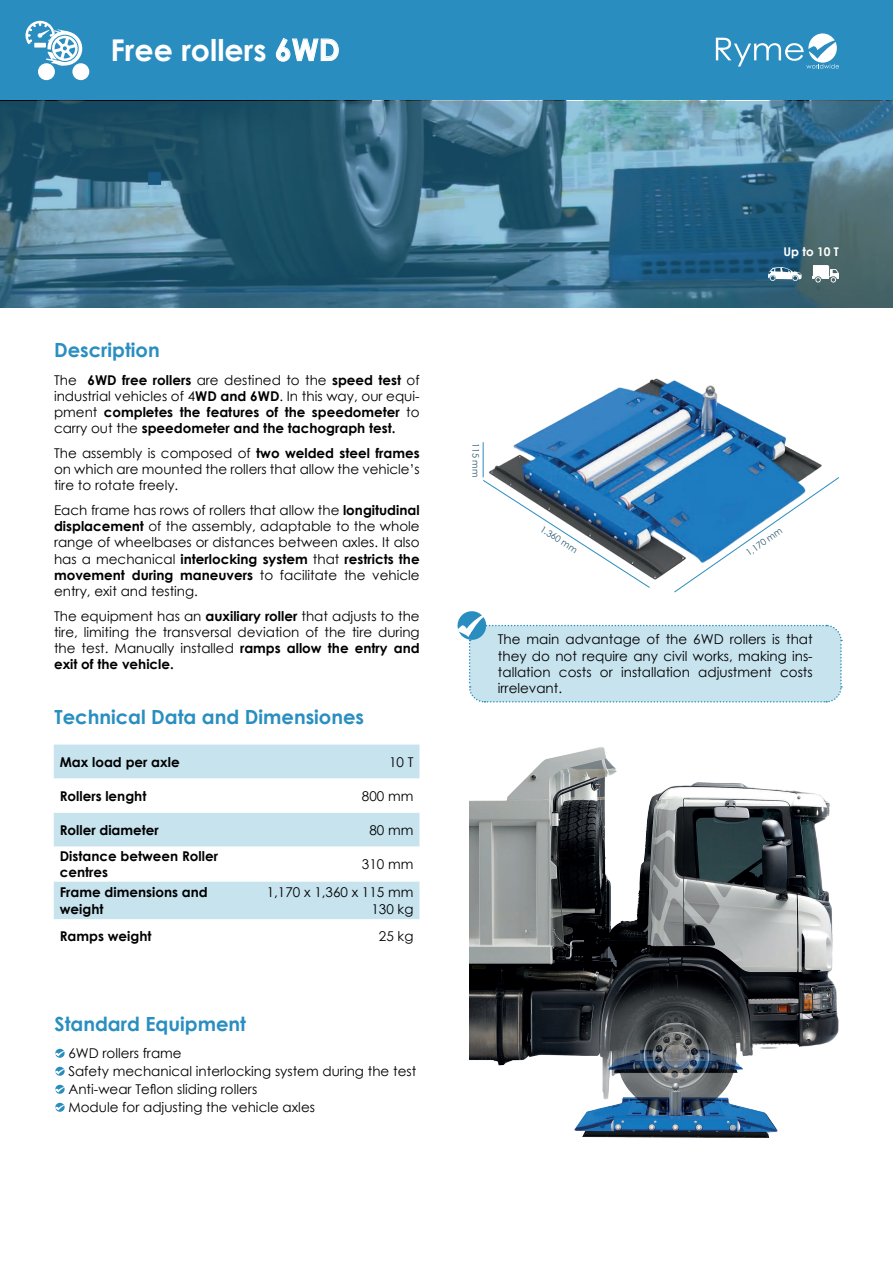
<style>
.page{position:relative;width:893px;height:1263px;background:#fff}
.page>*{position:absolute;margin:0;border:0;box-sizing:border-box;transform-origin:0 0}
.t1{font:700 30px "Century Gothic";color:#fff}
.t2{font:700 19.5px "Century Gothic";color:#298ec0}
.t3{font:13.5px/16.2px "Century Gothic";color:#000;text-align:justify}
.t4{font:700 13.5px/16.2px "Century Gothic";color:#000}
.t5{font:700 12px "Century Gothic";color:#fff}
.t6{font:9px "Century Gothic";color:#28556d}
.s1{font-weight:400}
.s2{font-weight:700}
</style>
<div class="page">
<div style="left:0;top:0;width:893px;height:101px;background:#2a8dbf"></div>
<svg style="left:716px;top:33px;width:123px;height:36px"></svg>
<svg style="left:0;top:101px;width:893px;height:207px;background:#3d6f86"></svg>
<img style="left:482px;top:378px;width:340px;height:202px">
<svg style="left:483px;top:480px;width:167px;height:108px"></svg>
<svg style="left:812px;top:265px;width:27px;height:18px"></svg>
<svg style="left:768px;top:267px;width:34px;height:14px"></svg>
<div style="left:38px;top:63px;width:17px;height:17px;background:#fff;border-radius:50%"></div>
<div style="left:72px;top:63px;width:17px;height:17px;background:#fff;border-radius:50%"></div>
<svg style="left:26px;top:21px;width:58px;height:45px"></svg>
<div style="left:54px;top:744px;width:365px;height:34px;background:#c6e3ee"></div>
<svg style="left:54px;top:778px;width:365px;height:141px"></svg>
<svg style="left:457px;top:611px;width:385px;height:92px"></svg>
<img style="left:470px;top:747px;width:369px;height:391px">
<svg style="left:55px;top:1049px;width:10px;height:9px"></svg>
<svg style="left:55px;top:1067px;width:10px;height:9px"></svg>
<svg style="left:55px;top:1085px;width:10px;height:9px"></svg>
<svg style="left:55px;top:1103px;width:10px;height:9px"></svg>
<svg style="left:674px;top:477px;width:165px;height:116px"></svg>
<hr style="left:483px;top:442px;width:1px;height:35px;background:#298dbf">
<h1 class="t1" style="left:111px;top:27px;width:231px">Free rollers 6WD</h1>
<h2 class="t2" style="left:54px;top:335px;width:107px">Description</h2>
<p class="t4" style="left:54px;top:371px;width:367px;text-align:justify"><span class="s1">The</span> 6WD free rollers <span class="s1">are destined to the</span> speed test <span class="s1">of industrial vehicles of 4</span>WD and 6WD<span class="s1">. In this way, our equi&shy;pment</span> completes the features of the speedometer <span class="s1">to carry out the</span> speedometer and the tachograph test.</p>
<p class="t3" style="left:54px;top:445px;width:367px">The assembly is composed of <span class="s2">two welded steel frames </span>on which are mounted the rollers that allow the vehicle’s tire to rotate freely.</p>
<p class="t3" style="left:54px;top:502px;width:367px">Each frame has rows of rollers that allow the <span class="s2">longitudinal displacement</span> of the assembly, adaptable to the whole range of wheelbases or distances between axles. It also has a mechanical <span class="s2">interlocking system</span> that <span class="s2">restricts the movement during maneuvers</span> to facilitate the vehicle entry, exit and testing.</p>
<p class="t3" style="left:54px;top:608px;width:367px">The equipment has an <span class="s2">auxiliary roller</span> that adjusts to the tire, limiting the transversal deviation of the tire during the test. Manually installed <span class="s2">ramps allow the entry and exit of the vehicle.</span></p>
<h2 class="t2" style="left:55px;top:702px;width:311px">Technical Data and Dimensiones</h2>
<p class="t4" style="left:60px;top:753px;width:121px">Max load per axle</p>
<p class="t3" style="left:389px;top:753px;width:26px">10 T</p>
<p class="t4" style="left:60px;top:787px;width:88px">Rollers lenght</p>
<p class="t3" style="left:362px;top:787px;width:53px">800 mm</p>
<p class="t4" style="left:60px;top:821px;width:101px">Roller diameter</p>
<p class="t3" style="left:369px;top:821px;width:46px">80 mm</p>
<p class="t4" style="left:60px;top:847px;width:160px">Distance between Roller centres</p>
<p class="t3" style="left:362px;top:856px;width:53px">310 mm</p>
<p class="t4" style="left:60px;top:884px;width:149px">Frame dimensions and weight</p>
<p class="t3" style="left:267px;top:884px;width:148px;text-align:right">1,170 x 1,360 x 115 mm<br>130 kg</p>
<p class="t4" style="left:60px;top:928px;width:93px">Ramps weight</p>
<p class="t3" style="left:379px;top:928px;width:36px">25 kg</p>
<h2 class="t2" style="left:55px;top:1009px;width:193px">Standard Equipment</h2>
<p class="t3" style="left:68px;top:1044px;width:349px;line-height:18px;text-align:left">6WD rollers frame<br>Safety mechanical interlocking system during the test Anti-wear Teflon sliding rollers<br>Module for adjusting the vehicle axles</p>
<p class="t5" style="left:783px;top:243px;width:57px">Up to 10 T</p>
<p class="t6" style="left:482px;top:443px;width:36px;rotate:90deg">115 mm</p>
<p class="t6" style="left:545px;top:523px;width:43px;rotate:33deg">1,360 mm</p>
<p class="t6" style="left:743px;top:549px;width:43px;rotate:-35deg">1,170 mm</p>
<p class="t3" style="left:498px;top:631px;width:316px">The main advantage of the 6WD rollers is that they do not require any civil works, making ins&shy;tallation costs or installation adjustment costs irrelevant.</p>
</div>
